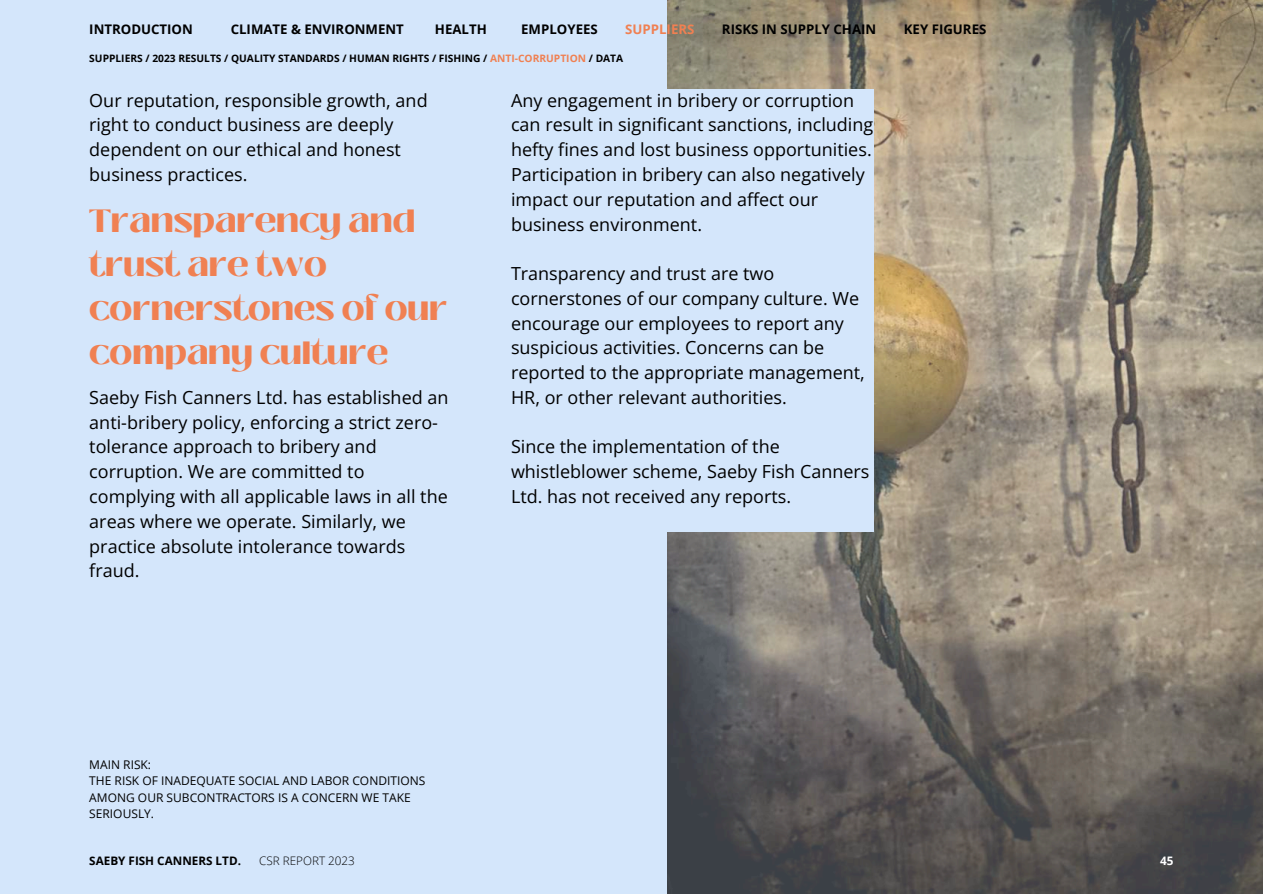
<style>
.page{position:relative;width:1263px;height:894px;background:#fff}
.page>*{position:absolute;margin:0;border:0;box-sizing:border-box;transform-origin:0 0}
.t1{font:900 32.1px/43.8px "Black Mango";color:#f08052}
.t2{font:18px/24.8px "Open Sans";color:#000}
.t3{font:700 13.2px "Open Sans";color:#000}
.t4{font:700 13.2px "Open Sans";color:#f08052}
.t5{font:12px/16px "Open Sans";color:#000}
.t6{font:700 11.7px "Open Sans";color:#000}
.t7{font:300 11.7px "Open Sans";color:#000}
.t8{font:700 11.7px "Open Sans";color:#fff}
.t9{font:700 10.2px "Open Sans";color:#000}
.s1{color:#f08052}
</style>
<div class="page">
<div style="left:0;top:0;width:1263px;height:893px;background:#d4e6fb"></div>
<img style="left:668px;top:0;width:595px;height:893px">
<div style="left:497px;top:89px;width:376px;height:442px;background:#d4e6fb"></div>
<p class="t3" style="left:89px;top:20px;width:105px">INTRODUCTION</p>
<p class="t3" style="left:231px;top:20px;width:175px">CLIMATE &amp; ENVIRONMENT</p>
<p class="t3" style="left:435px;top:20px;width:53px">HEALTH</p>
<p class="t3" style="left:521px;top:20px;width:78px">EMPLOYEES</p>
<p class="t4" style="left:625px;top:20px;width:71px">SUPPLIERS</p>
<p class="t3" style="left:722px;top:20px;width:156px">RISKS IN SUPPLY CHAIN</p>
<p class="t3" style="left:904px;top:20px;width:84px">KEY FIGURES</p>
<p class="t9" style="left:89px;top:51px;width:535px">SUPPLIERS / 2023 RESULTS / QUALITY STANDARDS / HUMAN RIGHTS / FISHING / <span class="s1">ANTI-CORRUPTION</span> / DATA</p>
<p class="t2" style="left:89px;top:87px;width:340px">Our reputation, responsible growth, and right to conduct business are deeply dependent on our ethical and honest business practices.</p>
<h1 class="t1" style="left:89px;top:199px;width:360px">Transparency and trust are two cornerstones of our company culture</h1>
<p class="t2" style="left:89px;top:384px;width:361px">Saeby Fish Canners Ltd. has established an anti-bribery policy, enforcing a strict zero&shy;tolerance approach to bribery and corruption. We are committed to complying with all applicable laws in all the areas where we operate. Similarly, we practice absolute intolerance towards fraud.</p>
<p class="t2" style="left:511px;top:87px;width:364px">Any engagement in bribery or corruption can result in significant sanctions, including hefty fines and lost business opportunities.<br>Participation in bribery can also negatively impact our reputation and affect our business environment.</p>
<p class="t2" style="left:511px;top:261px;width:355px">Transparency and trust are two cornerstones of our company culture. We encourage our employees to report any suspicious activities. Concerns can be reported to the appropriate management, HR, or other relevant authorities.</p>
<p class="t2" style="left:511px;top:434px;width:360px">Since the implementation of the whistleblower scheme, Saeby Fish Canners<br>Ltd. has not received any reports.</p>
<p class="t5" style="left:89px;top:756px;width:338px">MAIN RISK:<br>THE RISK OF INADEQUATE SOCIAL AND LABOR CONDITIONS<br>AMONG OUR SUBCONTRACTORS IS A CONCERN WE TAKE<br>SERIOUSLY.</p>
<p class="t6" style="left:89px;top:852px;width:153px">SAEBY FISH CANNERS LTD.</p>
<p class="t7" style="left:259px;top:852px;width:97px">CSR REPORT 2023</p>
<p class="t8" style="left:1160px;top:852px;width:15px">45</p>
</div>
